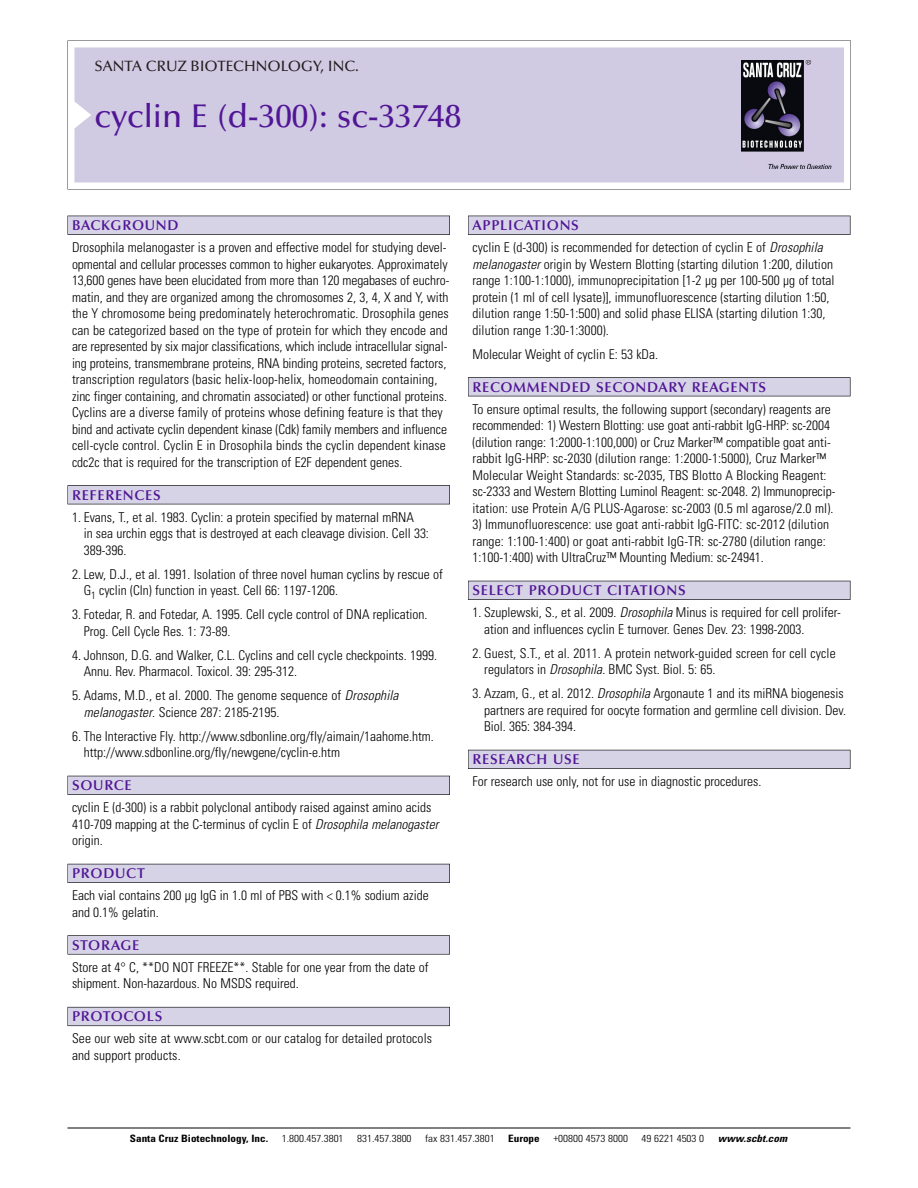
<style>
.page{position:relative;width:918px;height:1188px;background:#fff}
.page>*{position:absolute;margin:0;border:0;box-sizing:border-box;transform-origin:0 0}
.t1{font:500 33px "Optima";color:#511695}
.t2{font:500 15px "Optima";color:#231f20}
.t3{font:600 14.25px "Optima";letter-spacing:.05em;color:#511695}
.t4{font:300 condensed 13.5px/16.5px "Univers";color:#000}
.t5{font:300 condensed 10.2px "Univers";color:#000;scale:1.1 1}
.t6{font:700 condensed 10.2px "Univers";color:#000;scale:1.1 1}
.t7{font:italic 700 condensed 10.2px "Univers";letter-spacing:.005em;color:#000;scale:1.1 1}
.s1{font-style:italic}
</style>
<div class="page">
<svg style="left:68px;top:40px;width:783px;height:149px"></svg>
<div style="left:74px;top:47px;width:770px;height:135px;background:#d1cae3"></div>
<img style="left:741px;top:60px;width:90px;height:108px">
<div style="left:68px;top:216px;width:382px;height:19px;background:#525155"></div>
<div style="left:68px;top:216px;width:381px;height:18px;background:#d7d3e7"></div>
<div style="left:68px;top:485px;width:382px;height:19px;background:#525155"></div>
<div style="left:68px;top:486px;width:381px;height:18px;background:#d7d3e7"></div>
<div style="left:68px;top:776px;width:382px;height:19px;background:#525158"></div>
<div style="left:68px;top:776px;width:381px;height:18px;background:#d7d3e7"></div>
<div style="left:68px;top:864px;width:382px;height:19px;background:#54535a"></div>
<div style="left:68px;top:864px;width:381px;height:18px;background:#d7d3e7"></div>
<svg style="left:68px;top:935px;width:382px;height:20px"></svg>
<div style="left:68px;top:936px;width:381px;height:18px;background:#d7d3e7"></div>
<div style="left:68px;top:1007px;width:382px;height:19px;background:#66646e"></div>
<div style="left:68px;top:1007px;width:381px;height:18px;background:#d7d3e7"></div>
<div style="left:468px;top:216px;width:382px;height:19px;background:#525155"></div>
<div style="left:468px;top:216px;width:382px;height:18px;background:#d7d3e7"></div>
<div style="left:468px;top:377px;width:382px;height:19px;background:#525155"></div>
<div style="left:468px;top:378px;width:382px;height:18px;background:#d7d3e7"></div>
<div style="left:468px;top:581px;width:382px;height:19px;background:#525158"></div>
<div style="left:468px;top:581px;width:382px;height:18px;background:#d7d3e7"></div>
<div style="left:468px;top:750px;width:382px;height:19px;background:#54535a"></div>
<div style="left:468px;top:750px;width:382px;height:18px;background:#d7d3e7"></div>
<hr style="left:68px;top:1128px;width:782px;height:1px;background:#000">
<p class="t2" style="left:94px;top:61px;width:266px">SANTA CRUZ BIOTECHNOLOGY, INC.</p>
<h1 class="t1" style="left:94px;top:103px;width:368px">cyclin E (d-300): sc-33748</h1>
<p class="t3" style="left:72px;top:219px;width:108px">BACKGROUND</p>
<p class="t4" style="left:72px;top:240px;width:379px">Drosophila melanogaster is a proven and effective model for studying devel&shy;opmental and cellular processes common to higher eukaryotes. Approximately 13,600 genes have been elucidated from more than 120 megabases of euchro&shy;matin, and they are organized among the chromosomes 2, 3, 4, X and Y, with the Y chromosome being predominately heterochromatic. Drosophila genes can be categorized based on the type of protein for which they encode and are represented by six major classifications, which include intracellular signal&shy;ing proteins, transmembrane proteins, RNA binding proteins, secreted factors, transcription regulators (basic helix-loop-helix, homeodomain containing, zinc finger containing, and chromatin associated) or other functional proteins.<br>Cyclins are a diverse family of proteins whose defining feature is that they bind and activate cyclin dependent kinase (Cdk) family members and influence cell-cycle control. Cyclin E in Drosophila binds the cyclin dependent kinase cdc2c that is required for the transcription of E2F dependent genes.</p>
<p class="t3" style="left:72px;top:489px;width:90px">REFERENCES</p>
<p class="t4" style="left:84px;top:510px;width:347px;text-indent:-12px">1. Evans, T., et al. 1983. Cyclin: a protein specified by maternal mRNA<br>in sea urchin eggs that is destroyed at each cleavage division. Cell 33:<br>389-396.</p>
<p class="t4" style="left:84px;top:567px;width:361px;text-indent:-12px">2. Lew, D.J., et al. 1991. Isolation of three novel human cyclins by rescue of<br>G<sub>1</sub> cyclin (Cln) function in yeast. Cell 66: 1197-1206.</p>
<p class="t4" style="left:84px;top:607px;width:345px;text-indent:-12px">3. Fotedar, R. and Fotedar, A. 1995. Cell cycle control of DNA replication.<br>Prog. Cell Cycle Res. 1: 73-89.</p>
<p class="t4" style="left:84px;top:648px;width:355px;text-indent:-12px">4. Johnson, D.G. and Walker, C.L. Cyclins and cell cycle checkpoints. 1999.<br>Annu. Rev. Pharmacol. Toxicol. 39: 295-312.</p>
<p class="t4" style="left:84px;top:688px;width:316px;text-indent:-12px">5. Adams, M.D., et al. 2000. The genome sequence of <span class="s1">Drosophila melanogaster</span>. Science 287: 2185-2195.</p>
<p class="t4" style="left:84px;top:729px;width:352px;text-indent:-12px">6. The Interactive Fly. http://www.sdbonline.org/fly/aimain/1aahome.htm. http://www.sdbonline.org/fly/newgene/cyclin-e.htm</p>
<p class="t3" style="left:72px;top:780px;width:61px">SOURCE</p>
<p class="t4" style="left:72px;top:800px;width:368px">cyclin E (d-300) is a rabbit polyclonal antibody raised against amino acids<br>410-709 mapping at the C-terminus of cyclin E of <span class="s1">Drosophila melanogaster </span>origin.</p>
<p class="t3" style="left:72px;top:868px;width:74px">PRODUCT</p>
<p class="t4" style="left:72px;top:888px;width:358px">Each vial contains 200 µg IgG in 1.0 ml of PBS with &lt; 0.1% sodium azide and 0.1% gelatin.</p>
<p class="t3" style="left:72px;top:939px;width:69px">STORAGE</p>
<p class="t4" style="left:72px;top:960px;width:358px">Store at 4° C, **DO NOT FREEZE**. Stable for one year from the date of shipment. Non-hazardous. No MSDS required.</p>
<p class="t3" style="left:72px;top:1011px;width:92px">PROTOCOLS</p>
<p class="t4" style="left:72px;top:1031px;width:362px">See our web site at www.scbt.com or our catalog for detailed protocols and support products.</p>
<p class="t3" style="left:473px;top:219px;width:108px">APPLICATIONS</p>
<p class="t4" style="left:473px;top:240px;width:364px">cyclin E (d-300) is recommended for detection of cyclin E of <span class="s1">Drosophila melanogaster</span> origin by Western Blotting (starting dilution 1:200, dilution range 1:100-1:1000), immunoprecipitation [1-2 µg per 100-500 µg of total protein (1 ml of cell lysate)], immunofluorescence (starting dilution 1:50, dilution range 1:50-1:500) and solid phase ELISA (starting dilution 1:30, dilution range 1:30-1:3000).</p>
<p class="t4" style="left:473px;top:347px;width:187px">Molecular Weight of cyclin E: 53 kDa.</p>
<p class="t3" style="left:473px;top:381px;width:295px">RECOMMENDED SECONDARY REAGENTS</p>
<p class="t4" style="left:473px;top:402px;width:364px">To ensure optimal results, the following support (secondary) reagents are recommended: 1) Western Blotting: use goat anti-rabbit IgG-HRP: sc-2004 (dilution range: 1:2000-1:100,000) or Cruz Marker™ compatible goat anti&shy;rabbit IgG-HRP: sc-2030 (dilution range: 1:2000-1:5000), Cruz Marker™ Molecular Weight Standards: sc-2035, TBS Blotto A Blocking Reagent: sc-2333 and Western Blotting Luminol Reagent: sc-2048. 2) Immunoprecip&shy;itation: use Protein A/G PLUS-Agarose: sc-2003 (0.5 ml agarose/2.0 ml).</p>
<p class="t4" style="left:473px;top:517px;width:358px">3) Immunofluorescence: use goat anti-rabbit IgG-FITC: sc-2012 (dilution range: 1:100-1:400) or goat anti-rabbit IgG-TR: sc-2780 (dilution range:<br>1:100-1:400) with UltraCruz™ Mounting Medium: sc-24941.</p>
<p class="t3" style="left:473px;top:585px;width:215px">SELECT PRODUCT CITATIONS</p>
<p class="t4" style="left:484px;top:605px;width:358px;text-indent:-12px">1. Szuplewski, S., et al. 2009. <span class="s1">Drosophila</span> Minus is required for cell prolifer&shy;ation and influences cyclin E turnover. Genes Dev. 23: 1998-2003.</p>
<p class="t4" style="left:484px;top:646px;width:353px;text-indent:-12px">2. Guest, S.T., et al. 2011. A protein network-guided screen for cell cycle regulators in <span class="s1">Drosophila</span>. BMC Syst. Biol. 5: 65.</p>
<p class="t4" style="left:484px;top:686px;width:363px;text-indent:-12px">3. Azzam, G., et al. 2012. <span class="s1">Drosophila</span> Argonaute 1 and its miRNA biogenesis partners are required for oocyte formation and germline cell division. Dev.<br>Biol. 365: 384-394.</p>
<p class="t3" style="left:473px;top:754px;width:109px">RESEARCH USE</p>
<p class="t4" style="left:473px;top:774px;width:290px">For research use only, not for use in diagnostic procedures.</p>
<p class="t6" style="left:130px;top:1135px;width:127px">Santa Cruz Biotechnology, Inc.</p>
<p class="t5" style="left:282px;top:1135px;width:58px">1.800.457.3801</p>
<p class="t5" style="left:357px;top:1135px;width:51px">831.457.3800</p>
<p class="t5" style="left:425px;top:1135px;width:65px">fax 831.457.3801</p>
<p class="t6" style="left:508px;top:1135px;width:30px">Europe</p>
<p class="t5" style="left:553px;top:1135px;width:69px">+00800 4573 8000</p>
<p class="t5" style="left:642px;top:1135px;width:58px">49 6221 4503 0</p>
<p class="t7" style="left:718px;top:1135px;width:64px">www.scbt.com</p>
</div>
